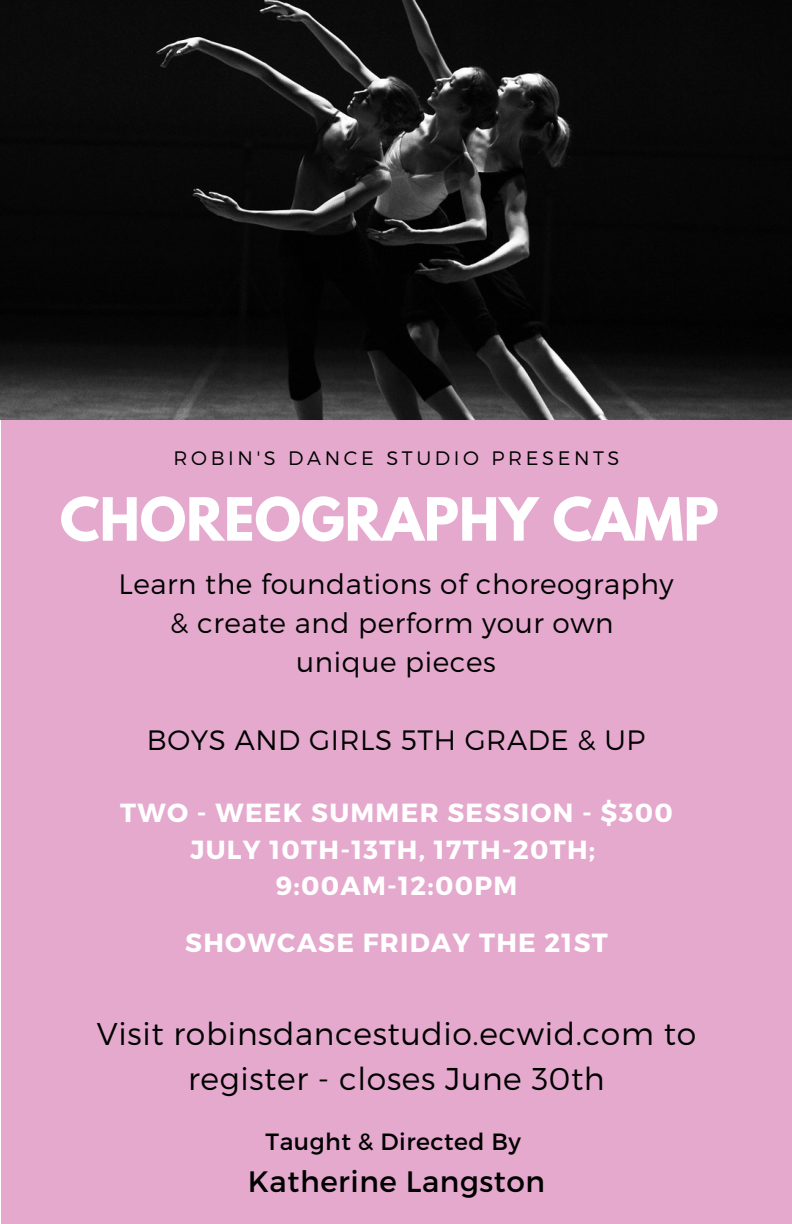
<style>
.page{position:relative;width:792px;height:1224px;background:#fff}
.page>*{position:absolute;margin:0;border:0;box-sizing:border-box;transform-origin:0 0}
.t1{font:700 52.8px "League Spartan";color:#fff}
.t2{font:300 31.4px/45px "Montserrat";letter-spacing:.02em;color:#000;text-align:center}
.t3{font:29.4px "Montserrat";letter-spacing:.02em;color:#000}
.t4{font:300 28px/39px "Montserrat";letter-spacing:.02em;color:#000;text-align:center}
.t5{font:700 26.2px/36.6px "Montserrat";letter-spacing:.05em;color:#fff;text-align:center}
.t6{font:23.4px "Montserrat";letter-spacing:.02em;color:#000}
.t7{font:300 19.4px "Montserrat";letter-spacing:.185em;color:#000}
</style>
<div class="page">
<div style="left:1px;top:421px;width:791px;height:803px;background:#e4a9cd"></div>
<img style="left:0;top:0;width:792px;height:420px">
<p class="t7" style="left:174px;top:446px;width:447px">ROBIN'S DANCE STUDIO PRESENTS</p>
<h1 class="t1" style="left:60px;top:493px;width:660px">CHOREOGRAPHY CAMP</h1>
<p class="t4" style="left:118px;top:563px;width:557px">Learn the foundations of choreography &amp; create and perform your own<br>unique pieces</p>
<p class="t4" style="left:147px;top:719px;width:500px">BOYS AND GIRLS 5TH GRADE &amp; UP</p>
<p class="t5" style="left:120px;top:793px;width:554px">TWO - WEEK SUMMER SESSION - $300<br>JULY 10TH-13TH, 17TH-20TH;<br>9:00AM-12:00PM</p>
<p class="t5" style="left:185px;top:923px;width:424px">SHOWCASE FRIDAY THE 21ST</p>
<p class="t2" style="left:97px;top:1010px;width:601px">Visit robinsdancestudio.ecwid.com to register - closes June 30th</p>
<p class="t6" style="left:266px;top:1126px;width:257px">Taught &amp; Directed By</p>
<p class="t3" style="left:248px;top:1162px;width:299px">Katherine Langston</p>
</div>
